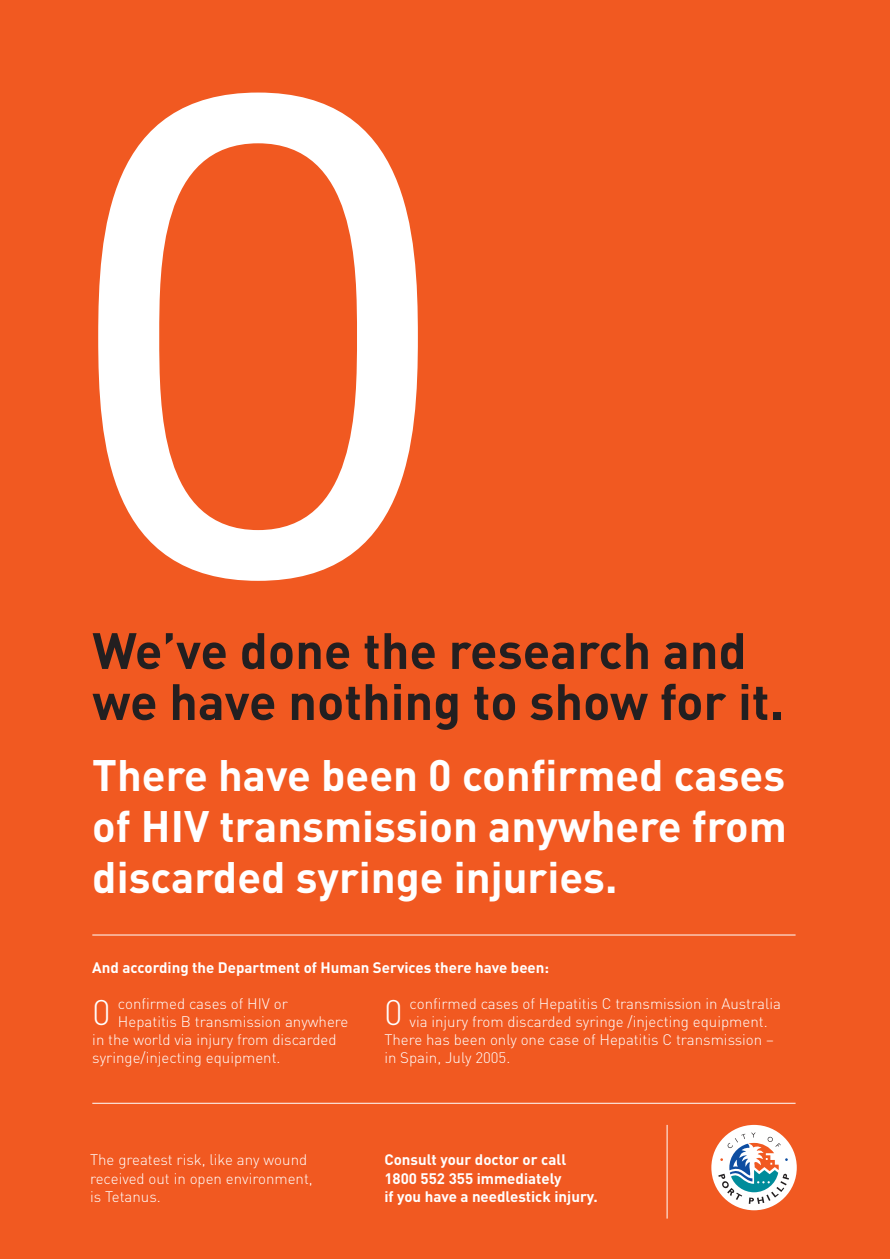
<style>
.page{position:relative;width:890px;height:1259px;background:#fff}
.page>*{position:absolute;margin:0;border:0;box-sizing:border-box;transform-origin:0 0}
.t1{font:676.95px "Helvetica Neue";color:#fff}
.t2{font:700 50.25px/51px "DIN";color:#231f20}
.t3{font:700 43.5px/51px "DIN";color:#fff;text-align:justify}
.t4{font:300 35.1px "DIN";color:#fff}
.t5{font:300 15.15px/18.1px "DIN";color:#fff}
.t6{font:700 15.15px/18.1px "DIN";color:#fff}
</style>
<div class="page">
<div style="left:0;top:0;width:890px;height:1258px;background:#f15921"></div>
<svg style="left:92px;top:934px;width:704px;height:1px"></svg>
<svg style="left:92px;top:1102px;width:704px;height:2px"></svg>
<div style="left:711px;top:1124px;width:85px;height:86px;background:#fff;border-radius:50%"></div>
<svg style="left:718px;top:1132px;width:71px;height:71px"></svg>
<svg style="left:666px;top:1124px;width:2px;height:95px"></svg>
<h1 class="t1" style="left:70px;top:-72px;width:378px">0</h1>
<h2 class="t2" style="left:92px;top:623px;width:693px">We’ve done the research and we have nothing to show for it.</h2>
<h3 class="t3" style="left:92px;top:748px;width:696px">There have been 0 confirmed cases of HIV transmission anywhere from discarded syringe injuries.</h3>
<p class="t6" style="left:92px;top:957px;width:458px">And according the Department of Human Services there have been:</p>
<h3 class="t4" style="left:92px;top:990px;width:20px">0</h3>
<p class="t5" style="left:409px;top:994px;width:373px">confirmed cases of Hepatitis C transmission in Australia</p>
<p class="t5" style="left:118px;top:994px;width:171px">confirmed cases of HIV or</p>
<p class="t5" style="left:118px;top:1012px;width:232px">Hepatitis B transmission anywhere</p>
<p class="t5" style="left:92px;top:1030px;width:246px">in the world via injury from discarded</p>
<p class="t5" style="left:92px;top:1048px;width:190px">syringe/injecting equipment.</p>
<h3 class="t4" style="left:384px;top:990px;width:20px">0</h3>
<p class="t5" style="left:409px;top:1012px;width:359px">via injury from discarded syringe /injecting equipment.</p>
<p class="t5" style="left:384px;top:1030px;width:391px">There has been only one case of Hepatitis C transmission –</p>
<p class="t5" style="left:384px;top:1048px;width:127px">in Spain, July 2005.</p>
<p class="t5" style="left:90px;top:1150px;width:224px">The greatest risk, like any wound received out in open environment, is Tetanus.</p>
<p class="t6" style="left:384px;top:1150px;width:215px">Consult your doctor or call<br>1800 552 355 immediately<br>if you have a needlestick injury.</p>
</div>
